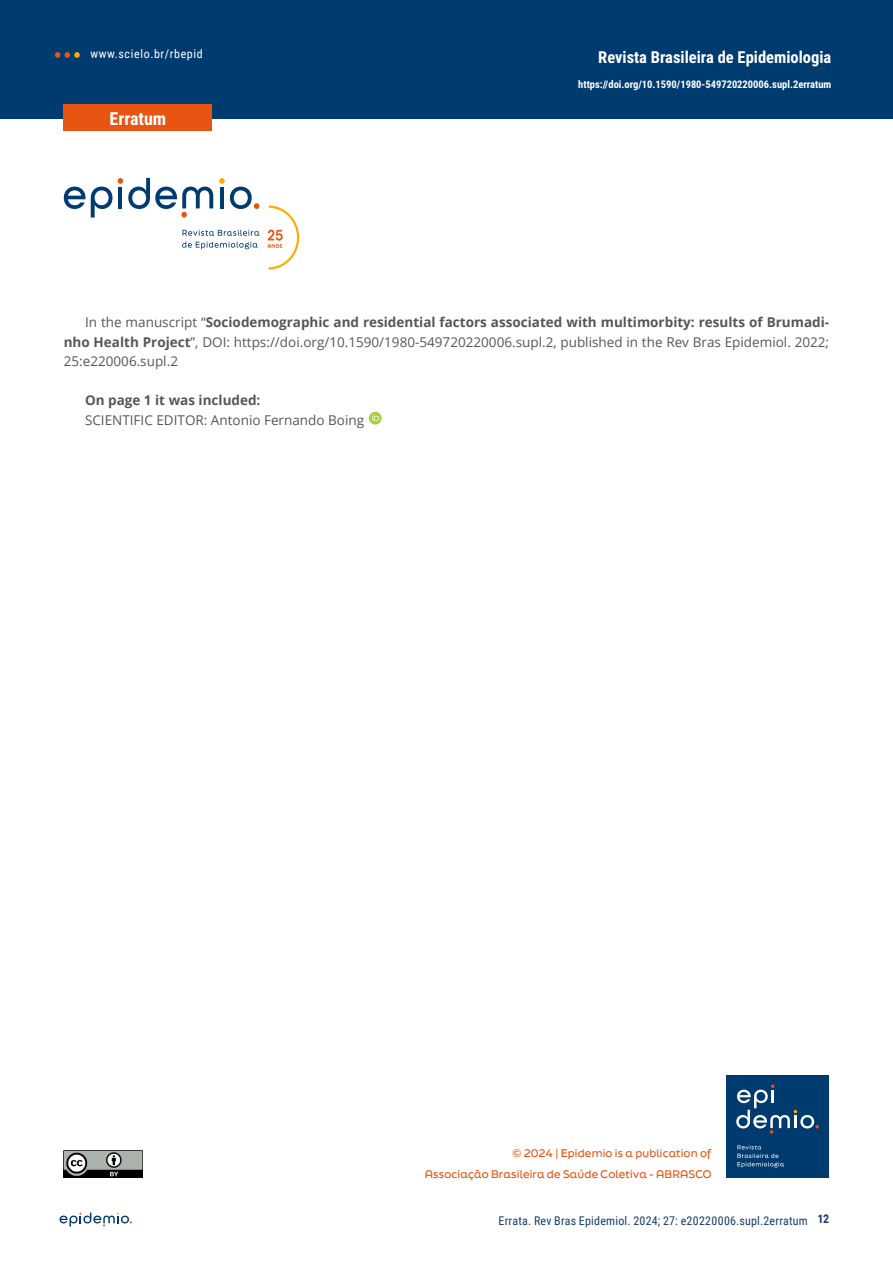
<style>
.page{position:relative;width:893px;height:1263px;background:#fff}
.page>*{position:absolute;margin:0;border:0;box-sizing:border-box;transform-origin:0 0}
.t1{font:700 18px "Roboto Condensed";color:#fff}
.t2{font:700 16.5px "Roboto Condensed";color:#fff}
.t3{font:13.5px/19.5px "Open Sans";color:#575756;text-align:justify}
.t4{font:700 13.5px "Open Sans";color:#575756}
.t5{font:12px "Roboto Condensed";letter-spacing:.02em;color:#173d6b}
.t6{font:12px "Roboto Condensed";letter-spacing:.05em;color:#fff}
.t7{font:500 10.5px/21px "Final Six";letter-spacing:.015em;color:#e85412;text-align:right}
.t8{font:700 10.5px "Roboto Condensed";color:#fff}
.s1{font-weight:700}
</style>
<div class="page">
<svg style="left:60px;top:1212px;width:72px;height:14px"></svg>
<div style="left:0;top:0;width:893px;height:118px;background:#003b70"></div>
<svg style="left:55px;top:52px;width:25px;height:6px"></svg>
<svg style="left:64px;top:187px;width:48px;height:30px"></svg>
<svg style="left:118px;top:178px;width:95px;height:39px"></svg>
<svg style="left:219px;top:178px;width:40px;height:31px"></svg>
<svg style="left:182px;top:230px;width:77px;height:6px"></svg>
<svg style="left:182px;top:242px;width:76px;height:7px"></svg>
<svg style="left:268px;top:206px;width:31px;height:64px"></svg>
<div style="left:64px;top:105px;width:148px;height:26px;background:#e85412"></div>
<img style="left:64px;top:1150px;width:79px;height:28px">
<svg style="left:369px;top:412px;width:13px;height:12px"></svg>
<svg style="left:372px;top:414px;width:7px;height:7px"></svg>
<div style="left:726px;top:1075px;width:103px;height:103px;background:#003b70"></div>
<svg style="left:737px;top:1145px;width:47px;height:22px"></svg>
<svg style="left:736px;top:1084px;width:83px;height:49px"></svg>
<p class="t6" style="left:90px;top:45px;width:114px">www.scielo.br/rbepid</p>
<h1 class="t1" style="left:110px;top:106px;width:58px">Erratum</h1>
<p class="t2" style="left:598px;top:46px;width:235px">Revista Brasileira de Epidemiologia</p>
<p class="t8" style="left:578px;top:77px;width:255px">https://doi.org/10.1590/1980-549720220006.supl.2erratum</p>
<p class="t3" style="left:64px;top:312px;width:767px;text-indent:21px">In the manuscript “<span class="s1">Sociodemographic and residential factors associated with multimorbity: results of Brumadi&shy;nho Health Project</span>”, DOI: https://doi.org/10.1590/1980-549720220006.supl.2, published in the Rev Bras Epidemiol. 2022; 25:e220006.supl.2</p>
<p class="t4" style="left:85px;top:391px;width:177px">On page 1 it was included:</p>
<p class="t3" style="left:85px;top:409px;width:281px">SCIENTIFIC EDITOR: Antonio Fernando Boing</p>
<p class="t7" style="left:425px;top:1142px;width:288px">© 2024 | Epidemio is a publication of<br>Associação Brasileira de Saúde Coletiva - ABRASCO</p>
<p class="t5" style="left:498px;top:1212px;width:332px">Errata. Rev Bras Epidemiol. 2024; 27: e20220006.supl.2erratum <span class="s1">12</span></p>
</div>
